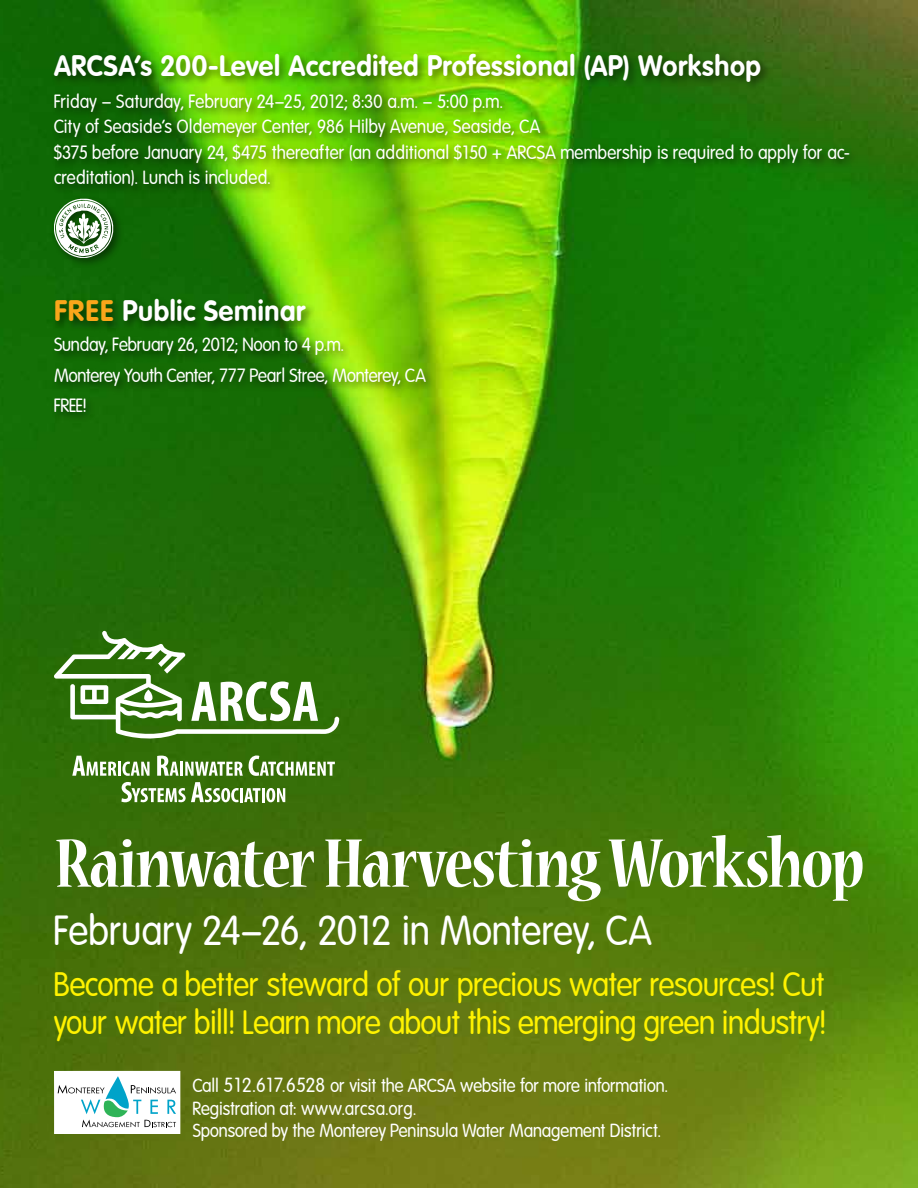
<style>
.page{position:relative;width:918px;height:1188px;background:#fff}
.page>*{position:absolute;margin:0;border:0;box-sizing:border-box;transform-origin:0 0}
.t1{font:700 condensed 76.5px "Nueva Std";letter-spacing:-.03em;color:#fff}
.t2{font:700 41.1px "VAG Rounded Light S Si";color:#fff;scale:.93 1}
.t3{font:700 33.15px/37.7px "VAG Rounded Light S Si";letter-spacing:-.01em;color:#fff200;scale:.93 1}
.t4{font:700 28.95px "VAG Rounded";letter-spacing:.025em;color:#fff;scale:.93 1}
.t5{font:700 18.75px/25.5px "VAG Rounded Light S Si";letter-spacing:.005em;color:#fff;scale:.93 1}
.t6{font:700 18.6px/22.8px "VAG Rounded Light S Si";color:#fff;scale:.93 1}
.s1{color:#faa61a}
.s2{font-size:19.95px}
</style>
<div class="page">
<img style="left:0;top:0;width:918px;height:1188px">
<div style="left:51px;top:51px;width:809px;height:371px;background:#000;opacity:.5"></div>
<div style="left:51px;top:196px;width:73px;height:73px;background:#000;opacity:.5"></div>
<img style="left:54px;top:199px;width:59px;height:59px">
<svg style="left:72px;top:756px;width:78px;height:20px"></svg>
<svg style="left:157px;top:756px;width:22px;height:20px"></svg>
<hr style="left:180px;top:762px;width:3px;height:14px;background:#fff">
<svg style="left:185px;top:762px;width:58px;height:14px"></svg>
<svg style="left:249px;top:756px;width:86px;height:20px"></svg>
<svg style="left:121px;top:782px;width:139px;height:20px"></svg>
<hr style="left:262px;top:788px;width:3px;height:14px;background:#fff">
<svg style="left:266px;top:788px;width:19px;height:14px"></svg>
<svg style="left:54px;top:631px;width:285px;height:113px"></svg>
<svg style="left:54px;top:1071px;width:126px;height:63px"></svg>
<h3 class="t4" style="left:54px;top:49px;width:762px">ARCSA’s 200-Level Accredited Professional (AP) Workshop</h3>
<p class="t5" style="left:54px;top:89px;width:857px">Friday – Saturday, February 24–25, 2012; 8:30 a.m. – 5:00 p.m.<br>City of Seaside’s Oldemeyer Center, 986 Hilby Avenue, Seaside, CA<br>$375 before January 24, $475 thereafter (an additional $150 + ARCSA membership is required to apply for ac&shy;creditation). Lunch is included.</p>
<h3 class="t4" style="left:54px;top:294px;width:272px"><span class="s1">FREE</span> Public Seminar</h3>
<p class="t5" style="left:54px;top:330px;width:401px;line-height:30.2px">Sunday, February 26, 2012; Noon to 4 p.m.<br>Monterey Youth Center, 777 Pearl Stree, Monterey, CA<br>FREE!</p>
<h1 class="t1" style="left:54px;top:829px;width:812px">Rainwater Harvesting Workshop</h1>
<h2 class="t2" style="left:54px;top:907px;width:644px">February 24–26, 2012 in Monterey, CA</h2>
<h3 class="t3" style="left:54px;top:965px;width:832px">Become a better steward of our precious water resources! Cut your water bill! Learn more about this emerging green industry!</h3>
<p class="t6" style="left:193px;top:1074px;width:512px">Call <span class="s2">512.617.6528</span> or visit the ARCSA website for more information.<br>Registration at: www.arcsa.org.<br>Sponsored by the Monterey Peninsula Water Management District.</p>
</div>
